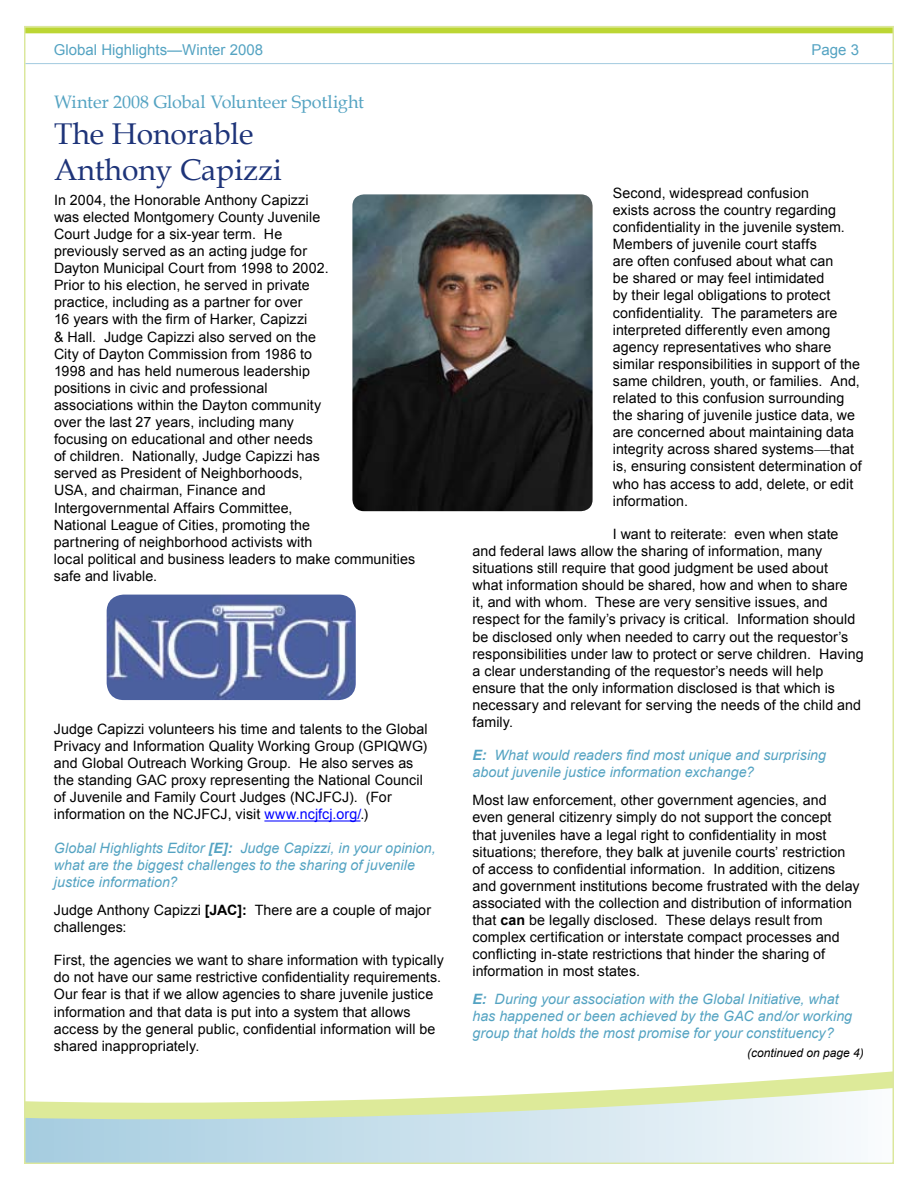
<style>
.page{position:relative;width:918px;height:1188px;background:#fff}
.page>*{position:absolute;margin:0;border:0;box-sizing:border-box;transform-origin:0 0}
.t1{font:30px/36px "Book Antiqua";color:#1e3479}
.t2{font:18px "Book Antiqua";letter-spacing:-.005em;color:#54a3c2}
.t3{font:15px "Arial";color:#54a3c2}
.t4{font:14.25px/17.1px "Arial";letter-spacing:.005em;color:#000}
.t5{font:italic 14.25px/17.1px "Arial";letter-spacing:.005em;color:#54a3c2}
.t6{font:italic 12px "Arial";color:#000}
.s1{font-weight:700}
.s2{color:#00f}
</style>
<div class="page">
<svg style="left:685px;top:1071px;width:206px;height:15px"></svg>
<svg style="left:27px;top:1086px;width:864px;height:75px"></svg>
<div style="left:0;top:27px;width:918px;height:6px;background:#bcd633"></div>
<hr style="left:26px;top:63px;width:867px;height:1px;background:#a3cbdf">
<hr style="left:264px;top:820px;width:97px;height:2px;background:#00f">
<img style="left:352px;top:194px;width:241px;height:317px">
<img style="left:107px;top:595px;width:249px;height:105px">
<p class="t3" style="left:54px;top:40px;width:211px">Global H ighlights—Winter 2008</p>
<p class="t3" style="left:812px;top:40px;width:49px">Page 3</p>
<p class="t2" style="left:54px;top:89px;width:312px">Winter 2008 Global Volunteer Spotlight</p>
<h1 class="t1" style="left:54px;top:115px;width:229px">The Honorable<br>Anthony Capizzi</h1>
<p class="t4" style="left:54px;top:191px;width:363px">I n 2004, the Honorable Anthony Capizzi<br>was elected Montgomery County Juvenile<br>Court Judge for a six-year term. He<br>previously served as an acting judge for<br>Dayton Municipal Court from 1998 to 2002.<br>Prior to his election, he served in private<br>practice, including as a partner for over<br>16 years with the firm of Harker, Capizzi<br>&amp; Hall. Judge Capizzi also served on the<br>City of Dayton Commission from 1986 to<br>1998 and has held numerous leadership<br>positions in civic and professional<br>associations within the Dayton community<br>over the last 27 years, including many<br>focusing on educational and other needs<br>of children. Nationally, Judge Capizzi has<br>served as President of Neighborhoods,<br>USA, and chairman, Finance and<br>I ntergovernmental Affairs Committee,<br>National League of Cities, promoting the<br>partnering of neighborhood activists with<br>local political and business leaders to make communities safe and livable.</p>
<p class="t4" style="left:613px;top:184px;width:251px">Second, widespread confusion<br>exists across the country regarding confidentiality in the juvenile system.<br>Members of juvenile court staffs<br>are often confused about what can<br>be shared or may feel intimidated<br>by their legal obligations to protect confidentiality. The parameters are interpreted differently even among agency representatives who share similar responsibilities in support of the same children, youth, or families. And, related to this confusion surrounding the sharing of juvenile justice data, we are concerned about maintaining data integrity across shared systems that is, ensuring consistent determination of who has access to add, delete, or edit information.</p>
<p class="t4" style="left:472px;top:526px;width:393px;text-indent:140px">I want to reiterate: even when state and federal laws allow the sharing of information, many situations still require that good judgment be used about<br>what information should be shared, how and when to share<br>it, and with whom. These are very sensitive issues, and respect for the family’s privacy is critical. I nformation should be disclosed only when needed to carry out the requestor’s responsibilities under law to protect or serve children. Having a clear understanding of the requestor’s needs will help ensure that the only information disclosed is that which is necessary and relevant for serving the needs of the child and family.</p>
<p class="t5" style="left:472px;top:747px;width:355px"><span class="s1">E:</span> What would readers find most unique and surprising about juvenile justice information exchange?</p>
<p class="t4" style="left:472px;top:792px;width:389px">Most law enforcement, other government agencies, and even general citizenry simply do not support the concept<br>that juveniles have a legal right to confidentiality in most situations; therefore, they balk at juvenile courts’ restriction of access to confidential information. In addition, citizens and government institutions become frustrated with the delay associated with the collection and distribution of information that <span class="s1">can</span> be legally disclosed. These delays result from complex certification or interstate compact processes and conflicting in-state restrictions that hinder the sharing of information in most states.</p>
<p class="t5" style="left:472px;top:991px;width:381px"><span class="s1">E:</span> During your association with the Global Initiative, what has happened or been achieved by the GAC and/or working group that holds the most promise for your constituency?</p>
<p class="t6" style="left:747px;top:1045px;width:118px">(continued on page 4)</p>
<p class="t4" style="left:54px;top:721px;width:375px">Judge Capizzi volunteers his time and talents to the Global Privacy and I nformation Quality Working Group (GPI QWG) and Global Outreach Working Group. He also serves as the standing GAC proxy representing the National Council of Juvenile and Family Court Judges (N CJFCJ). (For information on the N CJFCJ, visit <span class="s2">www.ncjfcj.org/</span>.)</p>
<p class="t5" style="left:54px;top:839px;width:383px">Global Highlights Editor <span class="s1">[E]:</span> Judge Capizzi, in your opinion, what are the biggest challenges to the sharing of juvenile justice information?</p>
<p class="t4" style="left:54px;top:901px;width:379px">Judge Anthony Capizzi <span class="s1">[JAC]:</span> There are a couple of major challenges:</p>
<p class="t4" style="left:54px;top:952px;width:391px">First, the agencies we want to share information with typically do not have our same restrictive confidentiality requirements.<br>Our fear is that if we allow agencies to share juvenile justice information and that data is put into a system that allows access by the general public, confidential information will be shared inappropriately.</p>
</div>
